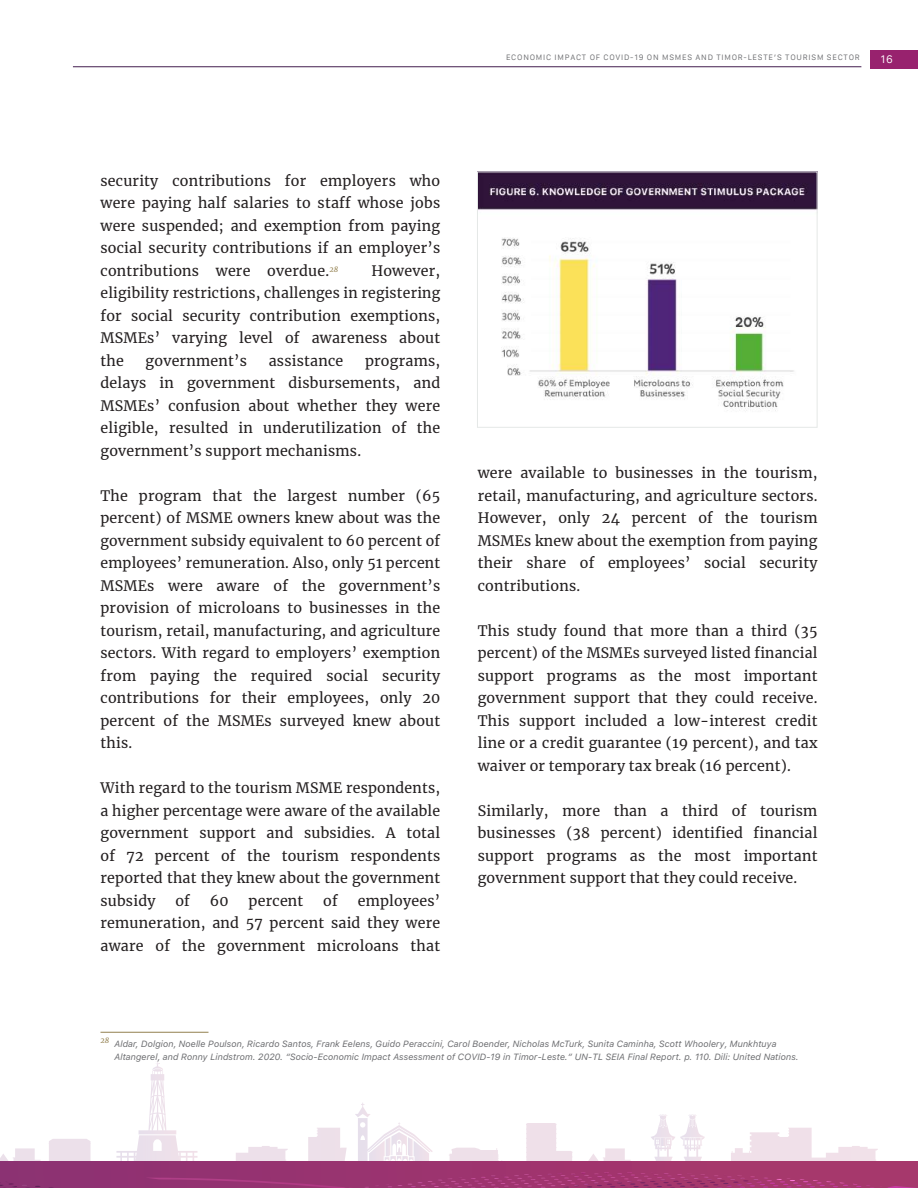
<style>
.page{position:relative;width:918px;height:1188px;background:#fff}
.page>*{position:absolute;margin:0;border:0;box-sizing:border-box;transform-origin:0 0}
.t1{font:14.25px/22.5px "Merriweather";letter-spacing:.015em;color:#231f20;text-align:justify}
.t2{font:10.5px "Galvji";color:#fff}
.t3{font:italic 9px/12.8px "Galvji";color:#6c6d70}
.t4{font:7.5px "Galvji";letter-spacing:.1em;color:#6c6d70}
.t5{font:italic 7.5px "Merriweather";color:#93804f}
</style>
<div class="page">
<hr style="left:73px;top:66px;width:788px;height:1px;background:#431e4f">
<svg style="left:0;top:1061px;width:918px;height:127px"></svg>
<img style="left:803px;top:1186px;width:115px;height:2px">
<img style="left:0;top:1178px;width:450px;height:10px">
<img style="left:524px;top:1172px;width:182px;height:4px">
<div style="left:870px;top:50px;width:48px;height:18px;background:#98226e"></div>
<hr style="left:100px;top:1032px;width:108px;height:1px;background:#93804f">
<img style="left:479px;top:174px;width:336px;height:237px">
<div style="left:477px;top:172px;width:340px;height:256px;border:1px solid #e5e8e7"></div>
<p class="t4" style="left:506px;top:53px;width:355px">ECONOMIC IMPACT OF COVID-19 ON MSMES AND TIMOR-LESTE’S TOURISM SECTOR</p>
<p class="t2" style="left:880px;top:53px;width:14px">16</p>
<p class="t1" style="left:100px;top:169px;width:341px">security contributions for employers who were paying half salaries to staff whose jobs were suspended; and exemption from paying social security contributions if an employer’s contributions were overdue.<sup>28</sup></p>
<p class="t1" style="left:100px;top:259px;width:341px;text-indent:271px">However, eligibility restrictions, challenges in registering for social security contribution exemptions, MSMEs’ varying level of awareness about the</p>
<p class="t1" style="left:146px;top:349px;width:103px">government’s</p>
<p class="t1" style="left:269px;top:349px;width:76px">assistance</p>
<p class="t1" style="left:100px;top:349px;width:341px;text-indent:265px">programs, delays in government disbursements, and MSMEs’ confusion about whether they were eligible, resulted in underutilization of the government’s support mechanisms.</p>
<p class="t1" style="left:100px;top:484px;width:341px">The program that the largest number (65 percent) of MSME owners knew about was the government subsidy equivalent to 60 percent of employees’ remuneration. Also, only 51 percent MSMEs were aware of the government’s provision of microloans to businesses in the tourism, retail, manufacturing, and agriculture sectors. With regard to employers’ exemption from paying the required social security contributions for their employees, only 20 percent of the MSMEs surveyed knew about this.</p>
<p class="t1" style="left:100px;top:776px;width:341px">With regard to the tourism MSME respondents, a higher percentage were aware of the available government support and subsidies. A total of 72 percent of the tourism respondents reported that they knew about the government subsidy</p>
<p class="t1" style="left:100px;top:889px;width:341px;text-indent:257px">employees’ remuneration, and 57 percent said they were aware of the government microloans that</p>
<p class="t1" style="left:175px;top:889px;width:16px">of</p>
<p class="t1" style="left:210px;top:889px;width:20px">60</p>
<p class="t1" style="left:249px;top:889px;width:56px">percent</p>
<p class="t1" style="left:323px;top:889px;width:16px">of</p>
<p class="t1" style="left:478px;top:461px;width:341px">were available to businesses in the tourism, retail, manufacturing, and agriculture sectors.<br>However, only 24 percent of the tourism MSMEs knew about the exemption from paying their share of employees’ social security contributions.</p>
<p class="t1" style="left:478px;top:619px;width:341px">This study found that more than a third (35 percent) of the MSMEs surveyed listed financial support programs as the most important government support that they could receive.<br>This support included a low-interest credit line or a credit guarantee (19 percent), and tax waiver or temporary tax break (16 percent).</p>
<p class="t1" style="left:478px;top:799px;width:341px">Similarly, more than a third of tourism businesses (38 percent) identified financial support programs as the most important government support that they could receive.</p>
<p class="t5" style="left:100px;top:1035px;width:10px">28</p>
<p class="t3" style="left:114px;top:1038px;width:686px">Aldar, Dolgion, Noelle Poulson, Ricardo Santos, Frank Eelens, Guido Peraccini, Carol Boender, Nicholas McTurk, Sunita Caminha, Scott Whoolery, Munkhtuya<br>Altangerel, and Ronny Lindstrom. 2020. “Socio-Economic Impact Assessment of COVID-19 in Timor-Leste.” UN-TL SEIA Final Report. p. 110. Dili: United Nations.</p>
</div>
